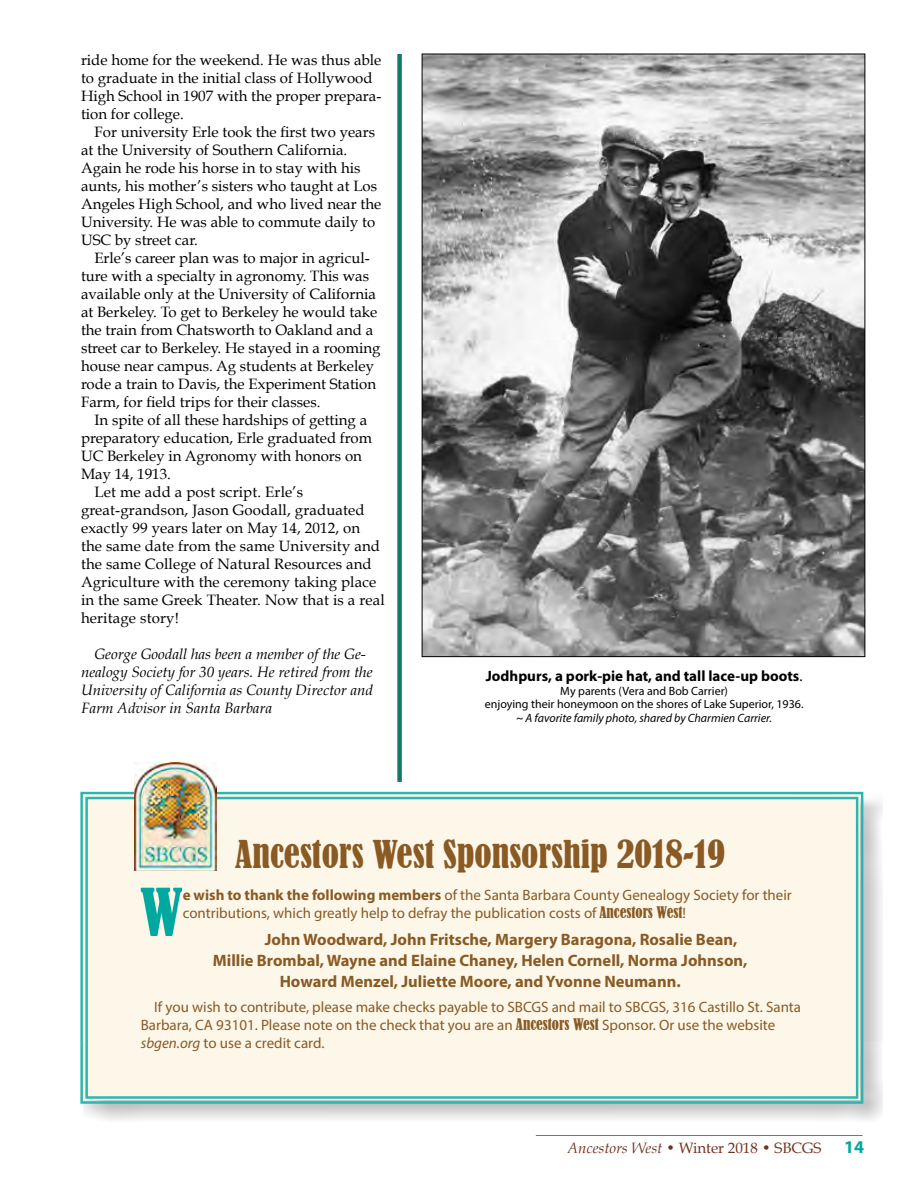
<style>
.page{position:relative;width:918px;height:1188px;background:#fff}
.page>*{position:absolute;margin:0;border:0;box-sizing:border-box;transform-origin:0 0}
.body_1st_paragraph{font:condensed 60.75px "Bernard";color:#00a89f}
.content_body{font:condensed 36px "Bernard";color:#895a24}
.t1{font:700 18px "Myriad Pro";color:#00a89f}
.content_body-2{font:700 16.5px "Myriad Pro";color:#895a24}
.content_body-3{font:15px/18px "Book Antiqua";color:#000}
.content_body-4{font:15px/18px "Myriad Pro";color:#895a24}
.body_1st_paragraph-2{font:15px/18px "Myriad Pro";color:#895a24}
.content_body-5{font:italic 15px/18px "Book Antiqua";color:#000}
.t2{font:700 15px "Myriad Pro";color:#000}
.t3{font:15px "Book Antiqua";color:#72331f}
.t4{font:12px "Myriad Pro";color:#000}
.t5{font:italic 12px "Myriad Pro";color:#000}
.s1{font-weight:400}
.s2{font-weight:700}
.s3{font-family:"Bernard";font-stretch:condensed}
.s4{font-style:italic}
</style>
<div class="page">
<hr style="left:536px;top:1135px;width:326px;height:1px;background:#00a89f">
<div style="left:83px;top:794px;width:799px;height:328px;background:#000;opacity:.25"></div>
<div style="left:80px;top:791px;width:785px;height:314px;background:#fdf7e9"></div>
<div style="left:85px;top:797px;width:773px;height:302px;border:2px solid #2bb7af"></div>
<img style="left:134px;top:763px;width:83px;height:108px">
<img style="left:424px;top:56px;width:439px;height:599px">
<div style="left:397px;top:54px;width:5px;height:728px;background:#137a65"></div>
<p class="content_body-3" style="left:81px;top:51px;width:302px">ride home for the weekend. He was thus able to graduate in the initial class of Hollywood High School in 1907 with the proper prepara&shy;tion for college.</p>
<p class="content_body-3" style="left:81px;top:123px;width:302px;text-indent:14px">For university Erle took the first two years at the University of Southern California.<br>Again he rode his horse in to stay with his aunts, his mother’s sisters who taught at Los Angeles High School, and who lived near the University. He was able to commute daily to USC by street car.</p>
<p class="content_body-3" style="left:81px;top:249px;width:301px;text-indent:14px">Erle’s career plan was to major in agricul&shy;ture with a specialty in agronomy. This was available only at the University of California at Berkeley. To get to Berkeley he would take the train from Chatsworth to Oakland and a street car to Berkeley. He stayed in a rooming house near campus. Ag students at Berkeley rode a train to Davis, the Experiment Station Farm, for field trips for their classes.</p>
<p class="content_body-3" style="left:81px;top:411px;width:293px;text-indent:14px">In spite of all these hardships of getting a preparatory education, Erle graduated from UC Berkeley in Agronomy with honors on May 14, 1913.</p>
<p class="content_body-3" style="left:81px;top:483px;width:305px;text-indent:14px">Let me add a post script. Erle’s great-grandson, Jason Goodall, graduated exactly 99 years later on May 14, 2012, on the same date from the same University and the same College of Natural Resources and Agriculture with the ceremony taking place in the same Greek Theater. Now that is a real heritage story!</p>
<p class="content_body-5" style="left:81px;top:645px;width:293px;text-indent:14px">George Goodall has been a member of the Ge&shy;nealogy Society for 30 years. He retired from the University of California as County Director and Farm Advisor in Santa Barbara</p>
<p class="t2" style="left:486px;top:666px;width:318px">Jodhpurs, a pork-pie hat, and tall lace-up boots<span class="s1">.</span></p>
<p class="t4" style="left:560px;top:683px;width:169px">My parents (Vera and Bob Carrier)</p>
<p class="t4" style="left:485px;top:697px;width:320px">enjoying their honeymoon on the shores of Lake Superior, 1936.</p>
<p class="t5" style="left:516px;top:710px;width:257px">~ A favorite family photo, shared by Charmien Carrier.</p>
<p class="content_body" style="left:235px;top:833px;width:492px">Ancestors West Sponsorship 2018-19</p>
<p class="body_1st_paragraph" style="left:140px;top:877px;width:44px">W</p>
<p class="body_1st_paragraph-2" style="left:183px;top:885px;width:611px"><span class="s2">e wish to thank the following members</span> of the Santa Barbara County Genealogy Society for their contributions, which greatly help to defray the publication costs of <span class="s3">Ancestors West</span>!</p>
<p class="content_body-2" style="left:265px;top:929px;width:474px">John Woodward, John Fritsche, Margery Baragona, Rosalie Bean,</p>
<p class="content_body-2" style="left:213px;top:950px;width:536px">Millie Brombal, Wayne and Elaine Chaney, Helen Cornell, Norma Johnson,</p>
<p class="content_body-2" style="left:280px;top:971px;width:402px">Howard Menzel, Juliette Moore, and Yvonne Neumann.</p>
<p class="content_body-4" style="left:141px;top:998px;width:662px;text-indent:14px">If you wish to contribute, please make checks payable to SBCGS and mail to SBCGS, 316 Castillo St. Santa<br>Barbara, CA 93101. Please note on the check that you are an <span class="s3">Ancestors West</span> Sponsor. Or use the website <span class="s4">sbgen.org</span> to use a credit card.</p>
<p class="t3" style="left:567px;top:1138px;width:256px"><span class="s4">Ancestors West</span> • Winter 2018 • SBCGS</p>
<p class="t1" style="left:844px;top:1135px;width:21px">14</p>
</div>
